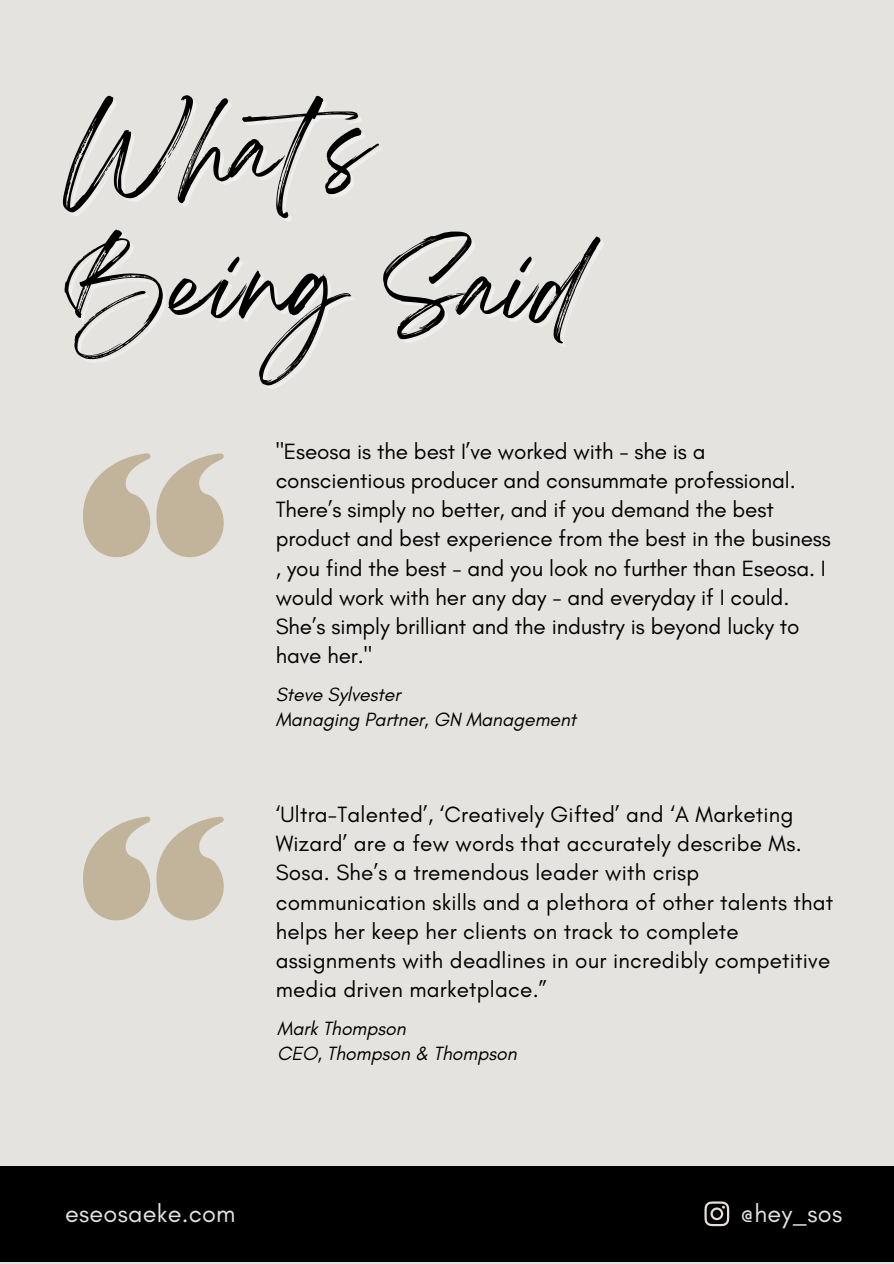
<style>
.page{position:relative;width:894px;height:1264px;background:#fff}
.page>*{position:absolute;margin:0;border:0;box-sizing:border-box;transform-origin:0 0}
.t1{font:82.5px/137.2px "Breathing";letter-spacing:.025em;color:#000}
.t2{font:25.2px "Glacial Indifference";letter-spacing:.01em;color:#e5e3e0}
.t3{font:22.5px/29.2px "Glacial Indifference";letter-spacing:-.005em;color:#000}
.t4{font:italic 19.5px/24.8px "Glacial Indifference";letter-spacing:-.005em;color:#000}
</style>
<div class="page">
<div style="left:0;top:0;width:893px;height:1263px;background:#e5e3e0"></div>
<div style="left:0;top:1165px;width:893px;height:96px;background:#000"></div>
<svg style="left:704px;top:1201px;width:25px;height:25px"></svg>
<svg style="left:83px;top:453px;width:141px;height:105px"></svg>
<svg style="left:83px;top:816px;width:141px;height:105px"></svg>
<h1 class="t1" style="left:65px;top:103px;width:518px">What's<br>Being Said</h1>
<p class="t3" style="left:275px;top:436px;width:556px">"Eseosa is the best I’ve worked with - she is a conscientious producer and consummate professional.<br>There’s simply no better, and if you demand the best product and best experience from the best in the business , you find the best - and you look no further than Eseosa. I would work with her any day - and everyday if I could.<br>She’s simply brilliant and the industry is beyond lucky to have her."</p>
<p class="t4" style="left:275px;top:682px;width:302px">Steve Sylvester<br>Managing Partner, GN Management</p>
<p class="t3" style="left:275px;top:799px;width:559px">‘Ultra-Talented’, ‘Creatively Gifted’ and ‘A Marketing Wizard’ are a few words that accurately describe Ms.<br>Sosa. She’s a tremendous leader with crisp communication skills and a plethora of other talents that helps her keep her clients on track to complete assignments with deadlines in our incredibly competitive media driven marketplace.”</p>
<p class="t4" style="left:277px;top:1015px;width:241px">Mark Thompson<br>CEO, Thompson &amp; Thompson</p>
<p class="t2" style="left:65px;top:1198px;width:172px">eseosaeke.com</p>
<p class="t2" style="left:740px;top:1198px;width:103px">@hey_sos</p>
</div>
